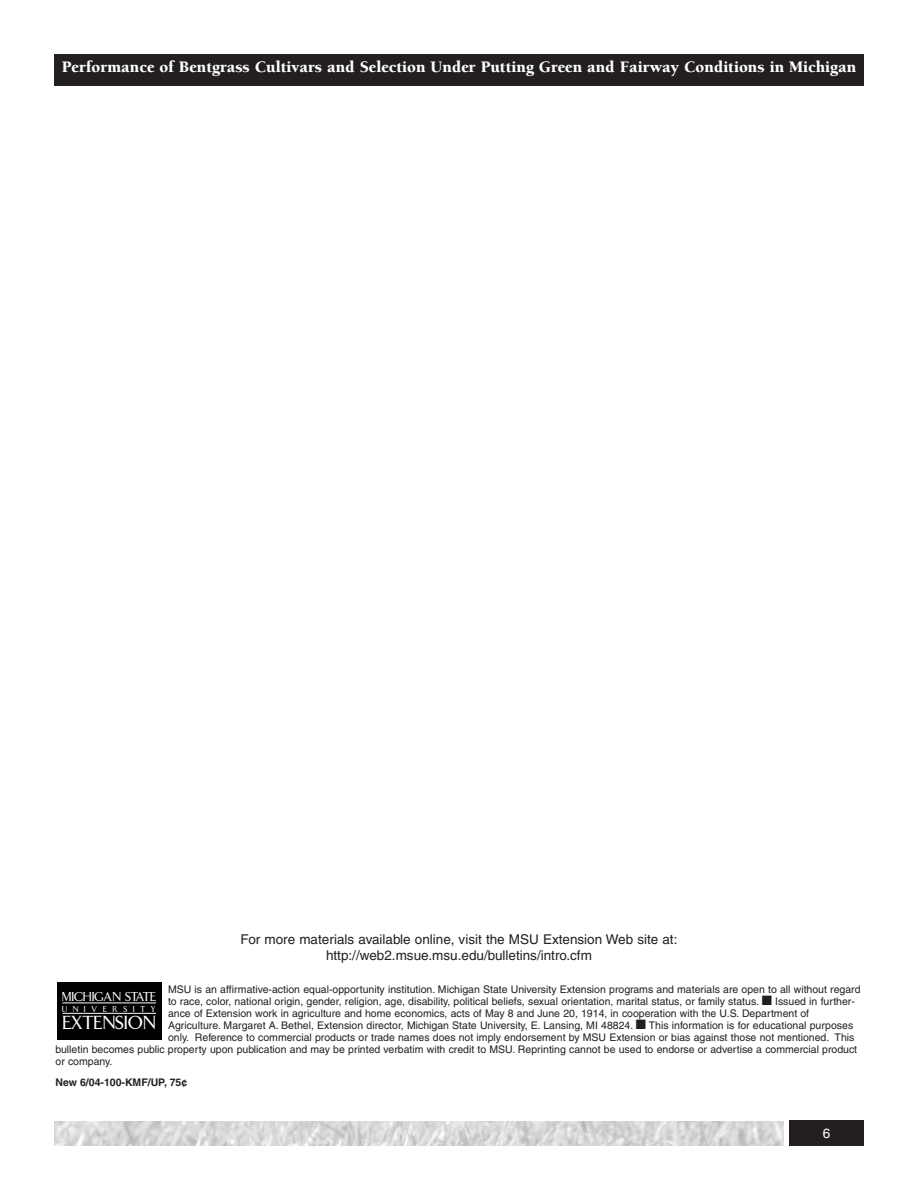
<style>
.page{position:relative;width:918px;height:1188px;background:#fff}
.page>*{position:absolute;margin:0;border:0;box-sizing:border-box;transform-origin:0 0}
.t1{font:17.85px "Arrow Font";color:#fff}
.t2{font:900 16.5px "Berkeley";color:#fff}
.t3{font:13.5px/16.2px "Helvetica";color:#231f20;text-align:center}
.t4{font:13.5px "Helvetica";color:#fff}
.t5{font:12.15px "Arrow Font";letter-spacing:-.04em;color:#fff}
.t6{font:10.5px "Helvetica";color:#231f20}
.t7{font:700 10.5px "Helvetica";color:#231f20}
.t8{font:7.95px "Arrow Font";letter-spacing:.68em;color:#fff}
</style>
<div class="page">
<img style="left:54px;top:1121px;width:729px;height:25px">
<div style="left:789px;top:1121px;width:75px;height:25px;background:#231f20"></div>
<div style="left:54px;top:54px;width:810px;height:31px;background:#231f20"></div>
<div style="left:57px;top:983px;width:104px;height:57px;background:#000"></div>
<hr style="left:62px;top:1003px;width:94px;height:1px;background:#fff">
<hr style="left:62px;top:1013px;width:94px;height:1px;background:#fff">
<h2 class="t2" style="left:62px;top:60px;width:796px">Performance of Bentgrass Cultivars and Selection Under Putting Green and Fairway Conditions in Michigan</h2>
<p class="t3" style="left:241px;top:932px;width:438px">For more materials available online, visit the MSU Extension Web site at: http://web2.msue.msu.edu/bulletins/intro.cfm</p>
<p class="t6" style="left:168px;top:986px;width:694px">MSU is an affirmative-action equal-opportunity institution. Michigan State University Extension programs and materials are open to all without regard</p>
<p class="t6" style="left:168px;top:998px;width:688px">to race, color, national origin, gender, religion, age, disability, political beliefs, sexual orientation, marital status, or family status. ■ Issued in further-</p>
<p class="t6" style="left:168px;top:1010px;width:643px">ance of Extension work in agriculture and home economics, acts of May 8 and June 20, 1914, in cooperation with the U.S. Department of</p>
<p class="t6" style="left:168px;top:1022px;width:687px">Agriculture. Margaret A. Bethel, Extension director, Michigan State University, E. Lansing, MI 48824. ■ This information is for educational purposes</p>
<p class="t6" style="left:168px;top:1034px;width:688px">only. Reference to commercial products or trade names does not imply endorsement by MSU Extension or bias against those not mentioned. This</p>
<p class="t6" style="left:55px;top:1046px;width:803px">bulletin becomes public property upon publication and may be printed verbatim with credit to MSU. Reprinting cannot be used to endorse or advertise a commercial product</p>
<p class="t6" style="left:55px;top:1058px;width:58px">or company.</p>
<p class="t7" style="left:55px;top:1079px;width:133px">New 6/04-100-KMF/UP, 75¢</p>
<p class="t5" style="left:62px;top:991px;width:96px">MICHIGAN STATE</p>
<p class="t8" style="left:62px;top:1005px;width:95px">UNIVERSITY</p>
<h1 class="t1" style="left:62px;top:1016px;width:95px">EXTENSION</h1>
<p class="t4" style="left:823px;top:1128px;width:9px">6</p>
</div>
